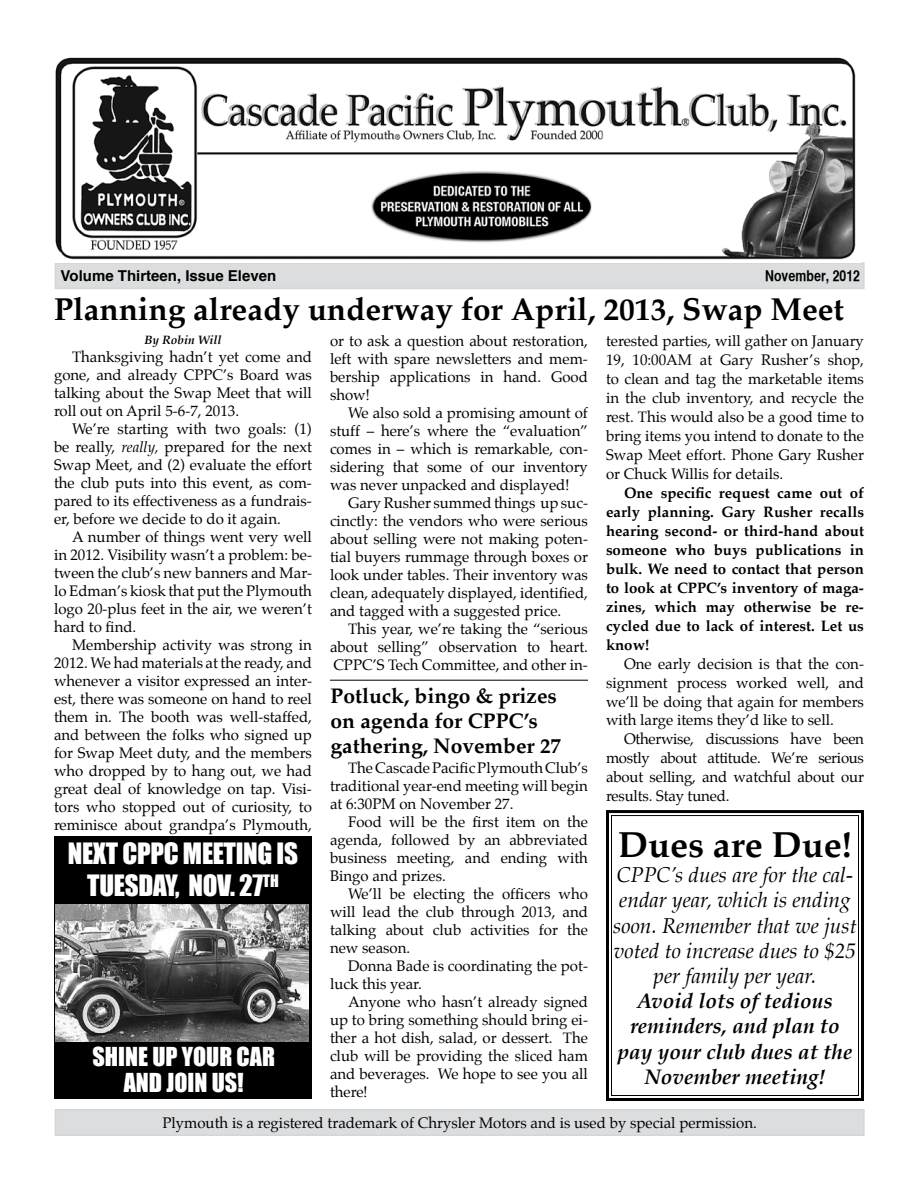
<style>
.page{position:relative;width:918px;height:1188px;background:#fff}
.page>*{position:absolute;margin:0;border:0;box-sizing:border-box;transform-origin:0 0}
.t1{font:700 36px "Palatino";color:#000}
.t2{font:700 31.5px "Palatino";color:#000}
.t3{font:27px/31.5px "Impact";letter-spacing:-.01em;color:#fff;text-align:center}
.t4{font:24px/25.5px "Impact";color:#fff;text-align:center}
.t5{font:italic 21px/25.2px "Palatino";color:#000;text-align:center}
.t6{font:italic 700 21px/25.2px "Palatino";color:#000;text-align:center}
.t7{font:700 21px/25.2px "Palatino";color:#000}
.t8{font:15px/18px "Palatino";color:#000;text-align:justify}
.t9{font:700 15px/19px "Palatino";color:#000;text-align:justify}
.t10{font:700 15px "Helvetica";color:#000}
.t11{font:15px "Helvetica CY Bold";color:#000}
.t12{font:italic 700 12px "Palatino";color:#000}
.s1{font-style:italic}
</style>
<div class="page">
<div style="left:55px;top:1109px;width:810px;height:27px;background:#dcddde"></div>
<div style="left:55px;top:262px;width:810px;height:27px;background:#dcddde"></div>
<img style="left:55px;top:57px;width:807px;height:206px">
<div style="left:54px;top:836px;width:258px;height:263px;background:#000"></div>
<img style="left:56px;top:905px;width:253px;height:136px">
<svg style="left:606px;top:810px;width:258px;height:291px"></svg>
<div style="left:611px;top:815px;width:248px;height:281px;border:1px solid #000"></div>
<hr style="left:330px;top:680px;width:258px;height:1px;background:#000">
<p class="t10" style="left:61px;top:264px;width:217px">Volume Thirteen, Issue Eleven</p>
<p class="t11" style="left:765px;top:266px;width:96px">November, 2012</p>
<h2 class="t2" style="left:54px;top:283px;width:792px">Planning already underway for April, 2013, Swap Meet</h2>
<p class="t12" style="left:145px;top:330px;width:78px">By Robin Will</p>
<p class="t8" style="left:54px;top:347px;width:259px;text-indent:18px">Thanksgiving hadn’t yet come and gone, and already CPPC’s Board was talking about the Swap Meet that will roll out on April 5-6-7, 2013.</p>
<p class="t8" style="left:54px;top:419px;width:260px;text-indent:18px">We’re starting with two goals: (1) be really, <span class="s1">really,</span> prepared for the next Swap Meet, and (2) evaluate the effort the club puts into this event, as com&shy;pared to its effectiveness as a fundrais&shy;er, before we decide to do it again.</p>
<p class="t8" style="left:54px;top:527px;width:260px;text-indent:18px">A number of things went very well in 2012. Visibility wasn’t a problem: be&shy;tween the club’s new banners and Mar&shy;lo Edman’s kiosk that put the Plymouth logo 20-plus feet in the air, we weren’t hard to find.</p>
<p class="t8" style="left:54px;top:635px;width:260px;text-indent:18px">Membership activity was strong in 2012. We had materials at the ready, and whenever a visitor expressed an inter&shy;est, there was someone on hand to reel them in. The booth was well-staffed, and between the folks who signed up for Swap Meet duty, and the members who dropped by to hang out, we had great deal of knowledge on tap. Visi&shy;tors who stopped out of curiosity, to reminisce about grandpa’s Plymouth,</p>
<p class="t8" style="left:606px;top:331px;width:260px;line-height:18.9px">terested parties, will gather on January 19, 10:00AM at Gary Rusher’s shop, to clean and tag the marketable items in the club inventory, and recycle the rest. This would also be a good time to bring items you intend to donate to the Swap Meet effort. Phone Gary Rusher or Chuck Willis for details.</p>
<p class="t9" style="left:606px;top:483px;width:260px;text-indent:18px">One specific request came out of early planning. Gary Rusher recalls hearing second- or third-hand about someone who buys publications in bulk. We need to contact that person to look at CPPC’s inventory of maga&shy;zines, which may otherwise be re&shy;cycled due to lack of interest. Let us know!</p>
<p class="t8" style="left:606px;top:654px;width:260px;line-height:18.9px;text-indent:18px">One early decision is that the con&shy;signment process worked well, and we’ll be doing that again for members with large items they’d like to sell.</p>
<p class="t8" style="left:606px;top:730px;width:259px;line-height:18.9px;text-indent:18px">Otherwise, discussions have been mostly about attitude. We’re serious about selling, and watchful about our results. Stay tuned.</p>
<p class="t8" style="left:330px;top:332px;width:259px">or to ask a question about restoration, left with spare newsletters and mem&shy;bership applications in hand. Good show!</p>
<p class="t8" style="left:330px;top:404px;width:259px;text-indent:18px">We also sold a promising amount of stuff – here’s where the “evaluation” comes in – which is remarkable, con&shy;sidering that some of our inventory was never unpacked and displayed!</p>
<p class="t8" style="left:330px;top:494px;width:260px;text-indent:18px">Gary Rusher summed things up suc&shy;cinctly: the vendors who were serious about selling were not making poten&shy;tial buyers rummage through boxes or look under tables. Their inventory was clean, adequately displayed, identified, and tagged with a suggested price.</p>
<p class="t8" style="left:330px;top:620px;width:260px;text-indent:18px">This year, we’re taking the “serious about selling” observation to heart.<br>CPPC’S Tech Committee, and other in-</p>
<h3 class="t7" style="left:331px;top:682px;width:232px">Potluck, bingo &amp; prizes on agenda for CPPC’s gathering, November 27</h3>
<p class="t8" style="left:330px;top:759px;width:260px;text-indent:18px">The Cascade Pacific Plymouth Club’s traditional year-end meeting will begin at 6:30PM on November 27.</p>
<p class="t8" style="left:330px;top:813px;width:260px;text-indent:18px">Food will be the first item on the agenda, followed by an abbreviated business meeting, and ending with Bingo and prizes.</p>
<p class="t8" style="left:330px;top:885px;width:260px;text-indent:18px">We’ll be electing the officers who will lead the club through 2013, and talking about club activities for the new season.</p>
<p class="t8" style="left:330px;top:957px;width:259px;text-indent:18px">Donna Bade is coordinating the pot&shy;luck this year.</p>
<p class="t8" style="left:330px;top:993px;width:260px;text-indent:18px">Anyone who hasn’t already signed up to bring something should bring ei&shy;ther a hot dish, salad, or dessert. The club will be providing the sliced ham and beverages. We hope to see you all there!</p>
<h1 class="t1" style="left:618px;top:814px;width:235px">Dues are Due!</h1>
<h3 class="t5" style="left:613px;top:863px;width:245px">CPPC’s dues are for the cal&shy;endar year, which is ending soon. Remember that we just voted to increase dues to $25 per family per year.</h3>
<h3 class="t6" style="left:618px;top:989px;width:236px">Avoid lots of tedious reminders, and plan to pay your club dues at the<br>November meeting!</h3>
<h3 class="t3" style="left:68px;top:837px;width:232px">NEXT CPPC MEETING IS<br>TUESDAY, NOV. 27<sup>TH</sup></h3>
<h3 class="t4" style="left:93px;top:1043px;width:184px">SHINE UP YOUR CAR<br>AND JOIN US!</h3>
<p class="t8" style="left:162px;top:1114px;width:596px">Plymouth is a registered trademark of Chrysler Motors and is used by special permission.</p>
</div>
